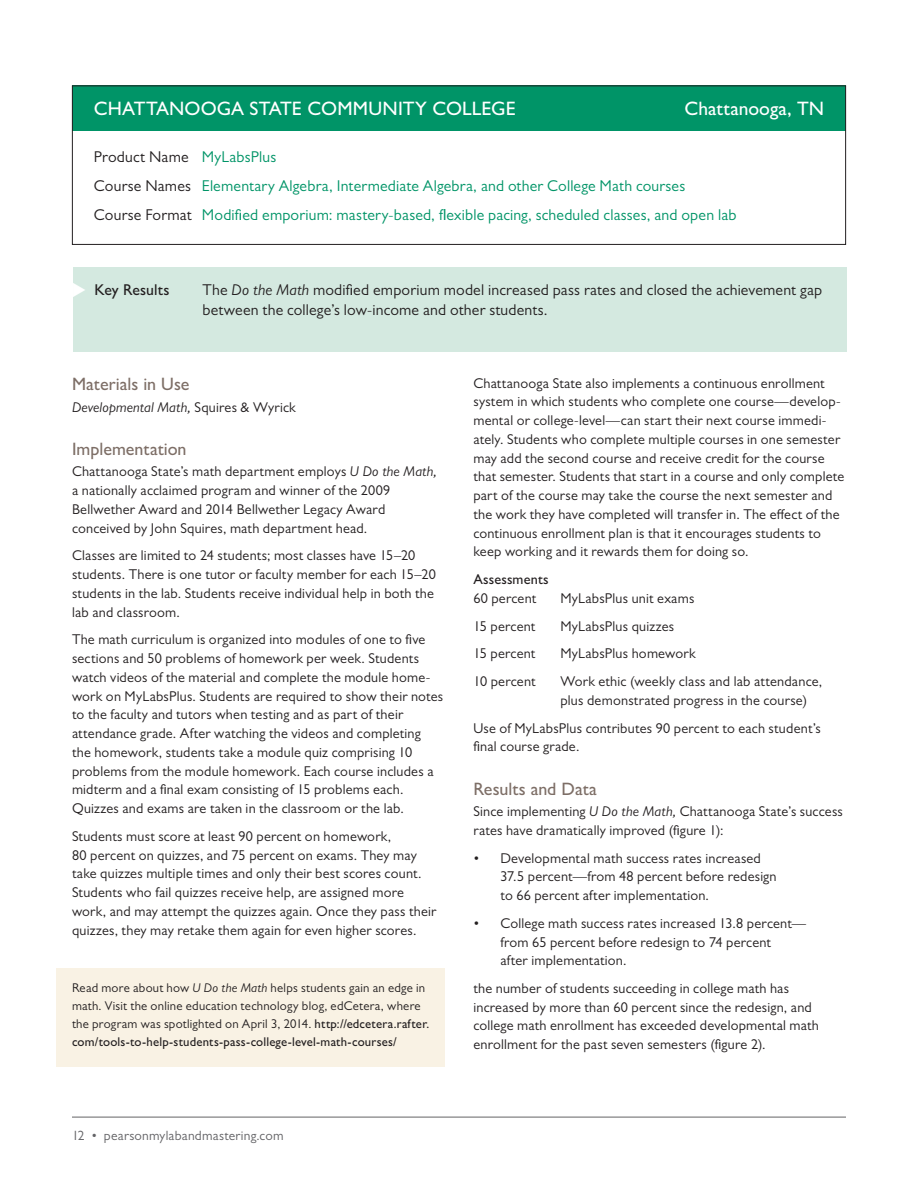
<style>
.page{position:relative;width:918px;height:1188px;background:#fff}
.page>*{position:absolute;margin:0;border:0;box-sizing:border-box;transform-origin:0 0}
.course_info__boxed{font:500 19.5px "Gill Sans MT Pro";color:#fff}
.subhead_1{font:500 18px "Gill Sans MT Pro";color:#7d6e66}
.course_info__boxed-2{font:15.75px "Gill Sans MT Pro";letter-spacing:.01em;color:#009467}
.course_info__boxed-3{font:15.75px/19.5px "Gill Sans MT Pro";letter-spacing:.01em;color:#231f20}
.course_info__boxed-4{font:500 15.75px "Gill Sans MT Pro";color:#231f20}
.text{font:14.25px/18.8px "Gill Sans MT Pro";letter-spacing:.015em;color:#231f20}
.bullet_list__new{font:14.25px/18.8px "Gill Sans MT Pro";letter-spacing:.015em;color:#231f20}
.tabbed_list{font:14.25px/18.8px "Gill Sans MT Pro";letter-spacing:.015em;color:#231f20}
.text-2{font:italic 14.25px "Gill Sans MT Pro";letter-spacing:.01em;color:#231f20}
.subhead_2{font:500 14.25px "Gill Sans MT Pro";letter-spacing:.01em;color:#231f20}
.RFL{font:13.5px "Gill Sans MT Pro";letter-spacing:.015em;color:#636366}
.text-3{font:12.75px/18px "Gill Sans MT Pro";letter-spacing:.02em;color:#231f20}
.s1{color:#009467}
.s2{color:#231f20}
.s3{font-style:italic}
.s4{font-style:normal}
.s5{font-weight:500}
</style>
<div class="page">
<div style="left:72px;top:86px;width:774px;height:45px;background:#009467"></div>
<div style="left:72px;top:86px;width:774px;height:159px;border:1px solid #231f20"></div>
<hr style="left:72px;top:1117px;width:774px;height:1px;background:#636366">
<div style="left:73px;top:268px;width:774px;height:84px;background:#d4e9e0"></div>
<div style="left:56px;top:968px;width:389px;height:98px;background:#f9f2e4"></div>
<p class="course_info__boxed" style="left:94px;top:97px;width:424px">CHATTANOOGA STATE COMMUNITY COLLEGE</p>
<p class="course_info__boxed" style="left:685px;top:97px;width:141px">Chattanooga, TN</p>
<p class="course_info__boxed-3" style="left:94px;top:146px;width:184px">Product Name <span class="s1">MyLabsPlus</span></p>
<p class="course_info__boxed-2" style="left:94px;top:176px;width:593px"><span class="s2">Course Names</span> Elementary Algebra, Intermediate Algebra, and other College Math courses</p>
<p class="course_info__boxed-2" style="left:94px;top:206px;width:644px"><span class="s2">Course Format</span> Modified emporium: mastery-based, flexible pacing, scheduled classes, and open lab</p>
<p class="course_info__boxed-4" style="left:95px;top:281px;width:77px">Key Results</p>
<p class="course_info__boxed-3" style="left:203px;top:280px;width:621px">The <span class="s3">Do the Math</span> modified emporium model increased pass rates and closed the achievement gap between the college’s low-income and other students.</p>
<p class="subhead_1" style="left:72px;top:374px;width:119px">Materials in Use</p>
<p class="text-2" style="left:72px;top:398px;width:225px">Developmental Math, <span class="s4">Squires &amp; Wyrick</span></p>
<p class="subhead_1" style="left:72px;top:438px;width:116px">Implementation</p>
<p class="text" style="left:72px;top:462px;width:366px">Chattanooga State’s math department employs <span class="s3">U Do the Math, </span>a nationally acclaimed program and winner of the 2009<br>Bellwether Award and 2014 Bellwether Legacy Award conceived by John Squires, math department head.</p>
<p class="text" style="left:72px;top:546px;width:365px">Classes are limited to 24 students; most classes have 15–20 students. There is one tutor or faculty member for each 15–20 students in the lab. Students receive individual help in both the lab and classroom.</p>
<p class="text" style="left:72px;top:630px;width:373px">The math curriculum is organized into modules of one to five sections and 50 problems of homework per week. Students watch videos of the material and complete the module home&shy;work on MyLabsPlus. Students are required to show their notes to the faculty and tutors when testing and as part of their attendance grade. After watching the videos and completing the homework, students take a module quiz comprising 10 problems from the module homework. Each course includes a midterm and a final exam consisting of 15 problems each.<br>Quizzes and exams are taken in the classroom or the lab.</p>
<p class="text" style="left:72px;top:827px;width:366px">Students must score at least 90 percent on homework,<br>80 percent on quizzes, and 75 percent on exams. They may take quizzes multiple times and only their best scores count.<br>Students who fail quizzes receive help, are assigned more work, and may attempt the quizzes again. Once they pass their quizzes, they may retake them again for even higher scores.</p>
<p class="text-3" style="left:72px;top:979px;width:359px">Read more about how <span class="s3">U Do the Math</span> helps students gain an edge in math. Visit the online education technology blog, edCetera, where the program was spotlighted on April 3, 2014. <span class="s5">http://edcetera.rafter. com/tools-to-help-students-pass-college-level-math-courses/</span></p>
<p class="text" style="left:473px;top:373px;width:372px">Chattanooga State also implements a continuous enrollment system in which students who complete one course—develop&shy;mental or college-level—can start their next course immedi&shy;ately. Students who complete multiple courses in one semester may add the second course and receive credit for the course that semester. Students that start in a course and only complete part of the course may take the course the next semester and the work they have completed will transfer in. The effect of the continuous enrollment plan is that it encourages students to keep working and it rewards them for doing so.</p>
<p class="subhead_2" style="left:473px;top:571px;width:77px">Assessments</p>
<p class="tabbed_list" style="left:473px;top:589px;width:64px">60 percent</p>
<p class="tabbed_list" style="left:560px;top:589px;width:135px">MyLabsPlus unit exams</p>
<p class="tabbed_list" style="left:473px;top:616px;width:63px">15 percent</p>
<p class="tabbed_list" style="left:560px;top:616px;width:115px">MyLabsPlus quizzes</p>
<p class="tabbed_list" style="left:473px;top:644px;width:63px">15 percent</p>
<p class="tabbed_list" style="left:560px;top:644px;width:137px">MyLabsPlus homework</p>
<p class="tabbed_list" style="left:473px;top:672px;width:64px">10 percent</p>
<p class="tabbed_list" style="left:560px;top:672px;width:263px">Work ethic (weekly class and lab attendance, plus demonstrated progress in the course)</p>
<p class="text" style="left:473px;top:718px;width:349px">Use of MyLabsPlus contributes 90 percent to each student’s final course grade.</p>
<p class="subhead_1" style="left:473px;top:778px;width:125px">Results and Data</p>
<p class="text" style="left:473px;top:802px;width:371px">Since implementing <span class="s3">U Do the Math,</span> Chattanooga State’s success rates have dramatically improved (figure 1):</p>
<p class="bullet_list__new" style="left:500px;top:848px;width:278px;text-indent:-27px">• Developmental math success rates increased<br>37.5 percent—from 48 percent before redesign to 66 percent after implementation.</p>
<p class="bullet_list__new" style="left:500px;top:913px;width:307px;text-indent:-27px">• College math success rates increased 13.8 percent— from 65 percent before redesign to 74 percent<br>after implementation.</p>
<p class="text" style="left:473px;top:979px;width:347px">the number of students succeeding in college math has increased by more than 60 percent since the redesign, and college math enrollment has exceeded developmental math enrollment for the past seven semesters (figure 2).</p>
<p class="RFL" style="left:72px;top:1127px;width:213px">12 • pearsonmylabandmastering.com</p>
</div>
